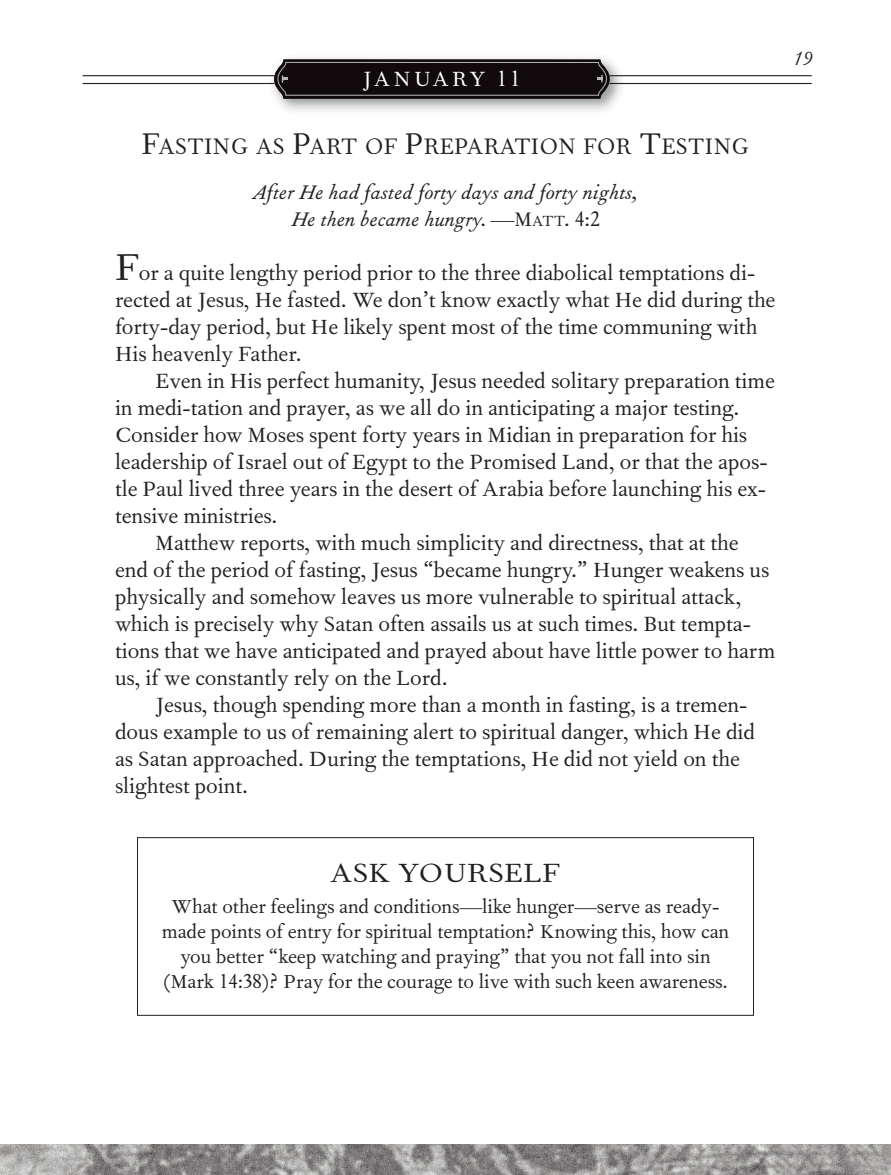
<style>
.page{position:relative;width:891px;height:1175px;background:#fff}
.page>*{position:absolute;margin:0;border:0;box-sizing:border-box;transform-origin:0 0}
.t1{font:31.72px "Fournier";color:#231f20;scale:1.06 1}
.t2{font:27px "Fournier";color:#231f20;scale:.95 1}
.t3{font:24.75px/27px "Fournier";color:#231f20}
.t4{font:24.75px "Fournier";letter-spacing:.12em;color:#fff}
.t5{font:italic 23.62px/27px "Fournier";color:#231f20;text-align:center}
.t6{font:22.5px/24.8px "Fournier";color:#231f20;text-align:center}
.t7{font:italic 22.5px "Fournier";color:#231f20}
.s1{font-size:36px}
.s2{font-style:normal}
.s3{font-style:normal;font-size:17.78px}
.s4{font-size:45px}
</style>
<div class="page">
<img style="left:264px;top:57px;width:366px;height:54px">
<svg style="left:274px;top:59px;width:336px;height:40px;background:#211a1c"></svg>
<hr style="left:83px;top:75px;width:192px;height:1px;background:#231f20">
<hr style="left:83px;top:83px;width:192px;height:1px;background:#231f20">
<hr style="left:609px;top:75px;width:203px;height:1px;background:#231f20">
<hr style="left:609px;top:83px;width:203px;height:1px;background:#231f20">
<img style="left:0;top:1144px;width:891px;height:30px">
<div style="left:137px;top:837px;width:617px;height:178px;border:1px solid #231f20"></div>
<p class="t4" style="left:363px;top:70px;width:159px">JANUARY 11</p>
<p class="t2" style="left:141px;top:136px;width:642px"><span class="s1">F</span>ASTING AS <span class="s1">P</span>ART OF <span class="s1">P</span>REPARATION FOR <span class="s1">T</span>ESTING</p>
<p class="t5" style="left:252px;top:180px;width:388px">After He had fasted forty days and forty nights,<br>He then became hungry. <span class="s2">—M</span><span class="s3">ATT</span><span class="s2">. 4:2</span></p>
<p class="t3" style="left:115px;top:261px;width:662px"><span class="s4">F</span>or a quite lengthy period prior to the three diabolical temptations di&shy;rected at Jesus, He fasted. We don’t know exactly what He did during the forty-day period, but He likely spent most of the time communing with His heavenly Father.</p>
<p class="t3" style="left:115px;top:369px;width:661px;text-indent:40px">Even in His perfect humanity, Jesus needed solitary preparation time in medi-tation and prayer, as we all do in anticipating a major testing.<br>Consider how Moses spent forty years in Midian in preparation for his leadership of Israel out of Egypt to the Promised Land, or that the apos&shy;tle Paul lived three years in the desert of Arabia before launching his ex&shy;tensive ministries.</p>
<p class="t3" style="left:115px;top:531px;width:662px;text-indent:40px">Matthew reports, with much simplicity and directness, that at the end of the period of fasting, Jesus “became hungry.” Hunger weakens us physically and somehow leaves us more vulnerable to spiritual attack, which is precisely why Satan often assails us at such times. But tempta&shy;tions that we have anticipated and prayed about have little power to harm us, if we constantly rely on the Lord.</p>
<p class="t3" style="left:115px;top:693px;width:642px;text-indent:40px">Jesus, though spending more than a month in fasting, is a tremen&shy;dous example to us of remaining alert to spiritual danger, which He did as Satan approached. During the temptations, He did not yield on the slightest point.</p>
<p class="t7" style="left:792px;top:51px;width:21px">19</p>
<p class="t1" style="left:331px;top:861px;width:218px">ASK YOURSELF</p>
<p class="t6" style="left:162px;top:896px;width:569px">What other feelings and conditions—like hunger—serve as ready&shy;made points of entry for spiritual temptation? Knowing this, how can you better “keep watching and praying” that you not fall into sin (Mark 14:38)? Pray for the courage to live with such keen awareness.</p>
</div>
